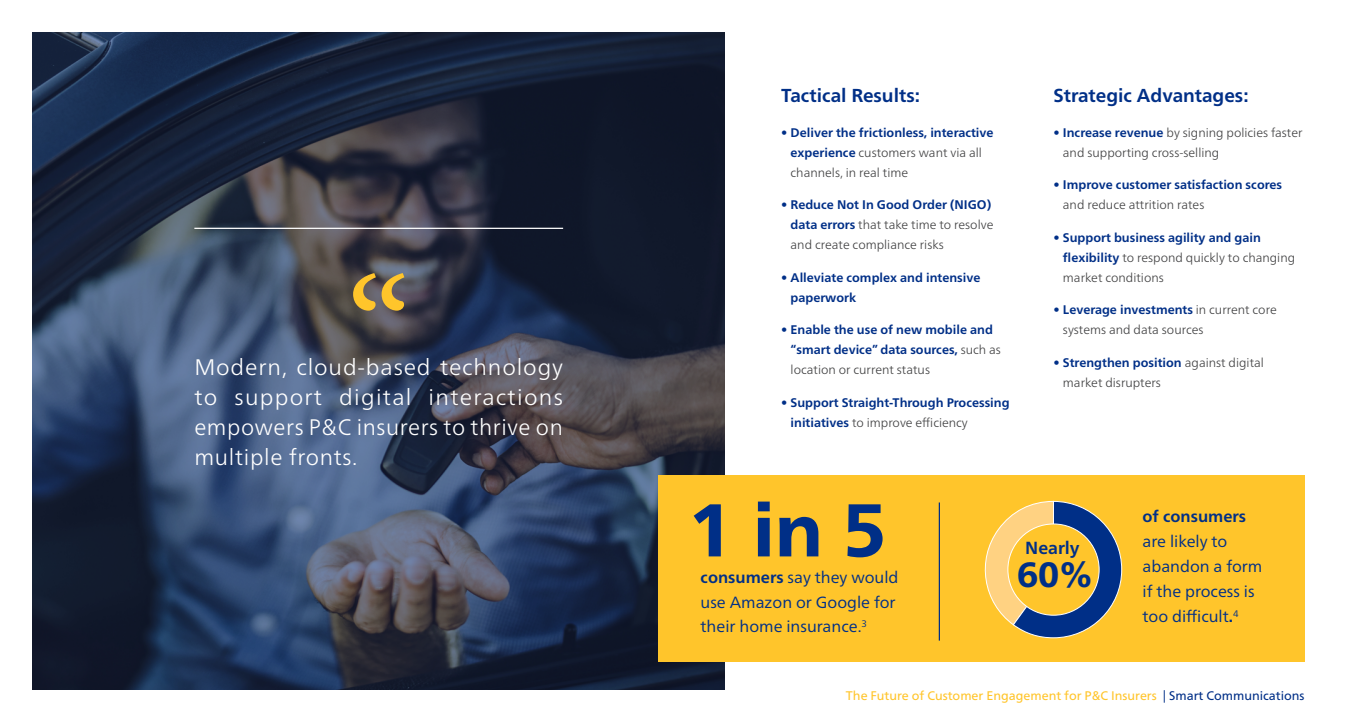
<style>
.page{position:relative;width:1350px;height:720px;background:#fff}
.page>*{position:absolute;margin:0;border:0;box-sizing:border-box;transform-origin:0 0}
.t1{font:800 74.62px "Frutiger Neue LT Pro";color:#002f87}
.t2{font:800 35.12px "Frutiger Neue LT Pro";color:#002f87}
.t3{font:300 22.5px/30px "Frutiger Neue LT Pro";letter-spacing:.025em;color:#fff;text-align:justify}
.t4{font:700 18.75px "Frutiger Neue LT Pro";color:#002f87}
.t5{font:700 17.5px "Frutiger Neue LT Pro";color:#002f87}
.t6{font:16.25px/25px "Frutiger Neue LT Pro";color:#002f87}
.t7{font:700 16.25px "Frutiger Neue LT Pro";color:#002f87}
.t8{font:300 12.5px/20px "Frutiger Neue LT Pro";color:#404041}
.t9{font:700 12.5px/20px "Frutiger Neue LT Pro";color:#002f87}
.t10{font:12.5px "Frutiger Neue LT Pro";color:#ffc52b}
.s1{font-weight:300;color:#404041}
.s2{font-weight:700;color:#002f87}
.s3{font-weight:700}
.s4{color:#002f87}
</style>
<div class="page">
<svg style="left:32px;top:32px;width:693px;height:658px;background:#2c374f"></svg>
<div style="left:658px;top:475px;width:647px;height:186px;background:#ffc52b"></div>
<hr style="left:939px;top:502px;width:1px;height:139px;background:#002f87">
<hr style="left:194px;top:228px;width:369px;height:1px;background:#fff">
<svg style="left:353px;top:273px;width:51px;height:38px;background:#a58847"></svg>
<svg style="left:984px;top:501px;width:138px;height:137px"></svg>
<div style="left:1008px;top:524px;width:91px;height:91px;background:#ffc52b;border-radius:50%"></div>
<h3 class="t3" style="left:194px;top:352px;width:370px">Modern, cloud-based technology to support digital interactions empowers P&amp;C insurers to thrive on multiple fronts.</h3>
<h3 class="t4" style="left:781px;top:84px;width:140px">Tactical Results:</h3>
<p class="t9" style="left:791px;top:123px;width:204px;text-indent:-9px">• Deliver the frictionless, interactive experience <span class="s1">customers want via all channels, in real time</span></p>
<p class="t8" style="left:791px;top:195px;width:204px;text-indent:-9px"><span class="s2">• Reduce Not In Good Order (NIGO) data errors</span> that take time to resolve and create compliance risks</p>
<p class="t9" style="left:791px;top:268px;width:191px;text-indent:-9px">• Alleviate complex and intensive paperwork</p>
<p class="t9" style="left:791px;top:320px;width:212px;text-indent:-9px">• Enable the use of new mobile and “smart device” data sources, <span class="s1">such as location or current status</span></p>
<p class="t9" style="left:791px;top:393px;width:220px;text-indent:-9px">• Support Straight-Through Processing initiatives <span class="s1">to improve efficiency</span></p>
<h3 class="t4" style="left:1054px;top:84px;width:197px">Strategic Advantages:</h3>
<p class="t8" style="left:1063px;top:123px;width:241px;text-indent:-9px"><span class="s2">• Increase revenue</span> by signing policies faster and supporting cross-selling</p>
<p class="t9" style="left:1054px;top:175px;width:230px">• Improve customer satisfaction scores</p>
<p class="t8" style="left:1063px;top:195px;width:143px">and reduce attrition rates</p>
<p class="t8" style="left:1063px;top:228px;width:234px;text-indent:-9px"><span class="s2">• Support business agility and gain flexibility</span> to respond quickly to changing market conditions</p>
<p class="t8" style="left:1063px;top:300px;width:215px;text-indent:-9px"><span class="s2">• Leverage investments</span> in current core systems and data sources</p>
<p class="t8" style="left:1063px;top:353px;width:202px;text-indent:-9px"><span class="s2">• Strengthen position</span> against digital market disrupters</p>
<h1 class="t1" style="left:689px;top:486px;width:200px">1 in 5</h1>
<h3 class="t6" style="left:701px;top:564px;width:200px"><span class="s3">consumers</span> say they would use Amazon or Google for their home insurance.<sup>3</sup></h3>
<h3 class="t5" style="left:1025px;top:537px;width:56px">Nearly</h3>
<h2 class="t2" style="left:1017px;top:554px;width:77px">60%</h2>
<h3 class="t7" style="left:1142px;top:507px;width:105px">of consumers</h3>
<h3 class="t6" style="left:1142px;top:529px;width:121px">are likely to abandon a form if the process is too difficult<span class="s3">.</span><sup>4</sup></h3>
<p class="t10" style="left:846px;top:688px;width:460px">The Future of Customer Engagement for P&amp;C Insurers <span class="s4">| Smart Communications</span></p>
</div>
